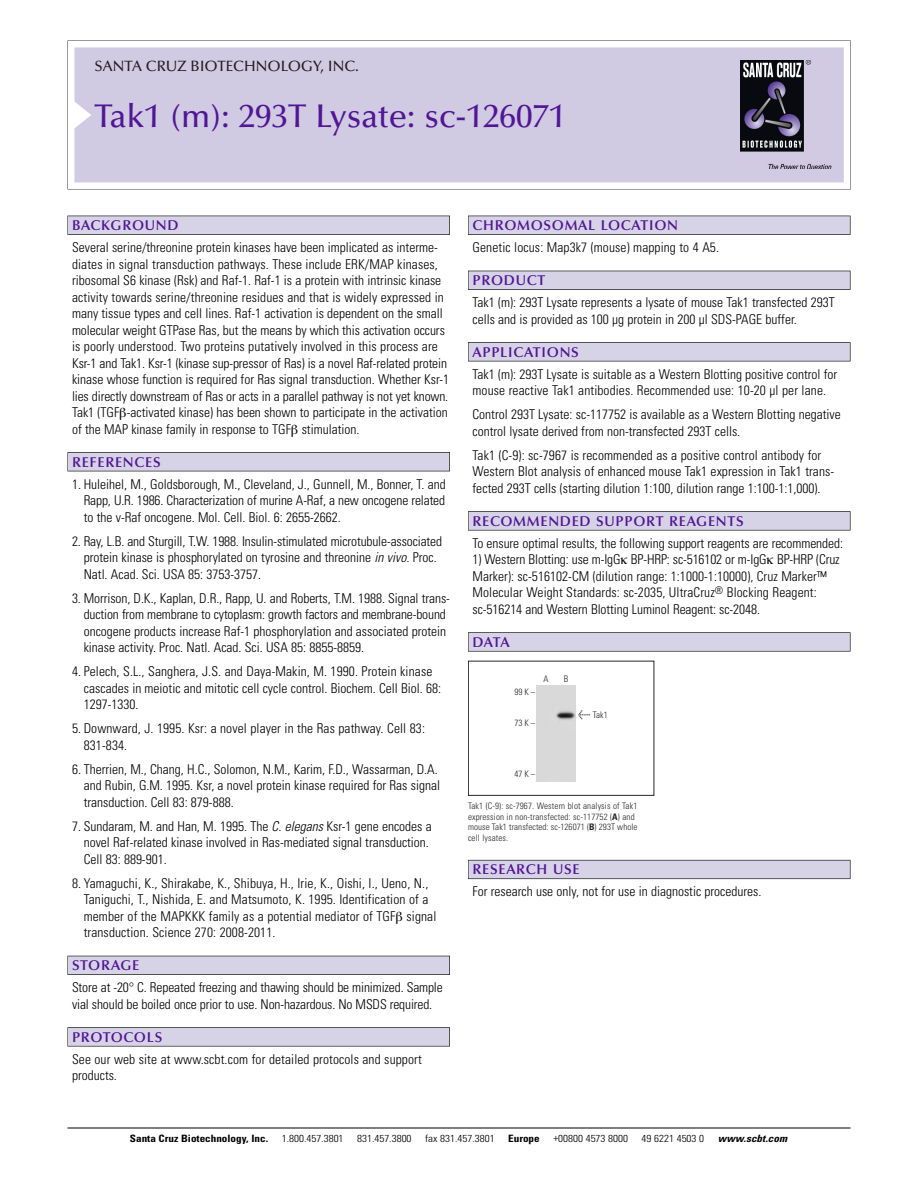
<style>
.page{position:relative;width:918px;height:1188px;background:#fff}
.page>*{position:absolute;margin:0;border:0;box-sizing:border-box;transform-origin:0 0}
.t1{font:500 33px "Optima";color:#511695}
.t2{font:500 15px "Optima";color:#231f20}
.t3{font:600 14.25px "Optima";letter-spacing:.05em;color:#511695}
.t4{font:300 condensed 13.5px/16.5px "Univers";color:#000}
.t5{font:300 condensed 10.2px "Univers";color:#000;scale:1.1 1}
.t6{font:700 condensed 10.2px "Univers";color:#000;scale:1.1 1}
.t7{font:italic 700 condensed 10.2px "Univers";letter-spacing:.005em;color:#000;scale:1.1 1}
.t8{font:9px/10.5px "Univers Condensed Light+GJAFGC";letter-spacing:.015em;color:#272627}
.s1{font-style:italic}
.s2{font-family:"Meta Plus Book Roman+GJPMED";font-size:10.5px}
.s3{font-family:"Univers Condensed Bold+LROFAO"}
</style>
<div class="page">
<svg style="left:68px;top:40px;width:783px;height:149px"></svg>
<div style="left:74px;top:47px;width:770px;height:135px;background:#d1cae3"></div>
<img style="left:741px;top:60px;width:90px;height:108px">
<div style="left:68px;top:216px;width:382px;height:19px;background:#525155"></div>
<div style="left:68px;top:216px;width:381px;height:18px;background:#d7d3e7"></div>
<div style="left:68px;top:452px;width:382px;height:19px;background:#525155"></div>
<div style="left:68px;top:453px;width:381px;height:18px;background:#d7d3e7"></div>
<div style="left:68px;top:956px;width:382px;height:19px;background:#525158"></div>
<div style="left:68px;top:956px;width:381px;height:18px;background:#d7d3e7"></div>
<div style="left:68px;top:1027px;width:382px;height:19px;background:#575759"></div>
<div style="left:68px;top:1028px;width:381px;height:18px;background:#d7d3e7"></div>
<hr style="left:68px;top:1128px;width:782px;height:1px;background:#000">
<div style="left:468px;top:216px;width:382px;height:19px;background:#525155"></div>
<div style="left:468px;top:216px;width:382px;height:18px;background:#d7d3e7"></div>
<div style="left:468px;top:271px;width:382px;height:19px;background:#515055"></div>
<div style="left:468px;top:271px;width:382px;height:18px;background:#d7d3e7"></div>
<div style="left:468px;top:342px;width:382px;height:19px;background:#545357"></div>
<div style="left:468px;top:343px;width:382px;height:18px;background:#d7d3e7"></div>
<div style="left:468px;top:511px;width:382px;height:19px;background:#575759"></div>
<div style="left:468px;top:512px;width:382px;height:18px;background:#d7d3e7"></div>
<svg style="left:468px;top:632px;width:382px;height:20px"></svg>
<div style="left:468px;top:633px;width:382px;height:18px;background:#d7d3e7"></div>
<div style="left:468px;top:860px;width:382px;height:19px;background:#66646e"></div>
<div style="left:468px;top:860px;width:382px;height:18px;background:#d7d3e7"></div>
<div style="left:468px;top:661px;width:186px;height:135px;border:1px solid #272627"></div>
<div style="left:536px;top:686px;width:40px;height:96px;background:#d9d9d9"></div>
<p class="t2" style="left:94px;top:61px;width:266px">SANTA CRUZ BIOTECHNOLOGY, INC.</p>
<h1 class="t1" style="left:94px;top:103px;width:473px">Tak1 (m): 293T Lysate: sc-126071</h1>
<p class="t3" style="left:72px;top:219px;width:108px">BACKGROUND</p>
<p class="t4" style="left:72px;top:240px;width:379px">Several serine/threonine protein kinases have been implicated as interme&shy;diates in signal transduction pathways. These include ERK/MAP kinases, ribosomal S6 kinase (Rsk) and Raf-1. Raf-1 is a protein with intrinsic kinase activity towards serine/threonine residues and that is widely expressed in many tissue types and cell lines. Raf-1 activation is dependent on the small molecular weight GTPase Ras, but the means by which this activation occurs is poorly understood. Two proteins putatively involved in this process are Ksr-1 and Tak1. Ksr-1 (kinase sup-pressor of Ras) is a novel Raf-related protein kinase whose function is required for Ras signal transduction. Whether Ksr-1 lies directly downstream of Ras or acts in a parallel pathway is not yet known.<br>Tak1 (TGF -activated kinase) has been shown to participate in the activation of the MAP kinase family in response to TGF stimulation.</p>
<p class="t3" style="left:72px;top:456px;width:90px">REFERENCES</p>
<p class="t4" style="left:84px;top:477px;width:363px;text-align:justify;text-indent:-12px">1. Huleihel, M., Goldsborough, M., Cleveland, J., Gunnell, M., Bonner, T. and Rapp, U.R. 1986. Characterization of murine A-Raf, a new oncogene related to the v-Raf oncogene. Mol. Cell. Biol. 6: 2655-2662.</p>
<p class="t4" style="left:84px;top:534px;width:360px;text-indent:-12px">2. Ray, L.B. and Sturgill, T.W. 1988. Insulin-stimulated microtubule-associated protein kinase is phosphorylated on tyrosine and threonine <span class="s1">in vivo.</span> Proc.<br>Natl. Acad. Sci. USA 85: 3753-3757.</p>
<p class="t4" style="left:84px;top:591px;width:368px;text-indent:-12px">3. Morrison, D.K., Kaplan, D.R., Rapp, U. and Roberts, T.M. 1988. Signal trans&shy;duction from membrane to cytoplasm: growth factors and membrane-bound oncogene products increase Raf-1 phosphorylation and associated protein kinase activity. Proc. Natl. Acad. Sci. USA 85: 8855-8859.</p>
<p class="t4" style="left:84px;top:664px;width:359px;text-indent:-12px">4. Pelech, S.L., Sanghera, J.S. and Daya-Makin, M. 1990. Protein kinase cascades in meiotic and mitotic cell cycle control. Biochem. Cell Biol. 68:<br>1297-1330.</p>
<p class="t4" style="left:84px;top:721px;width:343px;text-indent:-12px">5. Downward, J. 1995. Ksr: a novel player in the Ras pathway. Cell 83:<br>831-834.</p>
<p class="t4" style="left:84px;top:762px;width:358px;text-indent:-12px">6. Therrien, M., Chang, H.C., Solomon, N.M., Karim, F.D., Wassarman, D.A. and Rubin, G.M. 1995. Ksr, a novel protein kinase required for Ras signal transduction. Cell 83: 879-888.</p>
<p class="t4" style="left:84px;top:819px;width:350px;text-indent:-12px">7. Sundaram, M. and Han, M. 1995. The <span class="s1">C. elegans</span> Ksr-1 gene encodes a novel Raf-related kinase involved in Ras-mediated signal transduction.<br>Cell 83: 889-901.</p>
<p class="t4" style="left:84px;top:876px;width:354px;text-indent:-12px">8. Yamaguchi, K., Shirakabe, K., Shibuya, H., Irie, K., Oishi, I., Ueno, N., Taniguchi, T., Nishida, E. and Matsumoto, K. 1995. Identification of a member of the MAPKKK family as a potential mediator of TGF signal transduction. Science 270: 2008-2011.</p>
<p class="t3" style="left:72px;top:960px;width:69px">STORAGE</p>
<p class="t4" style="left:72px;top:980px;width:372px">Store at -20° C. Repeated freezing and thawing should be minimized. Sample vial should be boiled once prior to use. Non-hazardous. No MSDS required.</p>
<p class="t3" style="left:72px;top:1031px;width:92px">PROTOCOLS</p>
<p class="t4" style="left:72px;top:1052px;width:351px">See our web site at www.scbt.com for detailed protocols and support products.</p>
<p class="t3" style="left:473px;top:219px;width:207px">CHROMOSOMAL LOCATION</p>
<p class="t4" style="left:473px;top:240px;width:248px">Genetic locus: Map3k7 (mouse) mapping to 4 A5.</p>
<p class="t3" style="left:473px;top:275px;width:74px">PRODUCT</p>
<p class="t4" style="left:473px;top:295px;width:364px">Tak1 (m): 293T Lysate represents a lysate of mouse Tak1 transfected 293T cells and is provided as 100 µg protein in 200 µl SDS-PAGE buffer.</p>
<p class="t3" style="left:473px;top:346px;width:108px">APPLICATIONS</p>
<p class="t4" style="left:473px;top:367px;width:366px">Tak1 (m): 293T Lysate is suitable as a Western Blotting positive control for mouse reactive Tak1 antibodies. Recommended use: 10-20 µl per lane.</p>
<p class="t4" style="left:473px;top:407px;width:370px">Control 293T Lysate: sc-117752 is available as a Western Blotting negative control lysate derived from non-transfected 293T cells.</p>
<p class="t4" style="left:473px;top:448px;width:363px">Tak1 (C-9): sc-7967 is recommended as a positive control antibody for<br>Western Blot analysis of enhanced mouse Tak1 expression in Tak1 trans&shy;fected 293T cells (starting dilution 1:100, dilution range 1:100-1:1,000).</p>
<p class="t3" style="left:473px;top:515px;width:273px">RECOMMENDED SUPPORT REAGENTS</p>
<p class="t4" style="left:473px;top:536px;width:372px">To ensure optimal results, the following support reagents are recommended:</p>
<p class="t4" style="left:473px;top:552px;width:369px">1) Western Blotting: use m-IgG BP-HRP: sc-516102 or m-IgG BP-HRP (Cruz Marker): sc-516102-CM (dilution range: 1:1000-1:10000), Cruz Marker™ Molecular Weight Standards: sc-2035, UltraCruz<sup>®</sup> Blocking Reagent: sc-516214 and Western Blotting Luminol Reagent: sc-2048.</p>
<p class="t3" style="left:473px;top:636px;width:39px">DATA</p>
<p class="t8" style="left:514px;top:687px;width:22px">99K–</p>
<p class="t8" style="left:514px;top:719px;width:22px">73K–</p>
<p class="t8" style="left:543px;top:675px;width:7px">A</p>
<p class="t8" style="left:564px;top:675px;width:6px">B</p>
<p class="t8" style="left:578px;top:711px;width:31px"><span class="s2">&lt;</span> Tak1</p>
<p class="t8" style="left:514px;top:769px;width:22px">47K–</p>
<p class="t8" style="left:468px;top:802px;width:171px">Tak1 (C-9): sc-7967. Western blot analysis of Tak1 expression in non-transfected: sc-117752 (<span class="s3">A</span>) and mouse Tak1 transfected: sc-126071 (<span class="s3">B</span>) 293T whole cell lysates.</p>
<p class="t3" style="left:473px;top:864px;width:109px">RESEARCH USE</p>
<p class="t4" style="left:473px;top:884px;width:290px">For research use only, not for use in diagnostic procedures.</p>
<p class="t6" style="left:130px;top:1135px;width:127px">Santa Cruz Biotechnology, Inc.</p>
<p class="t5" style="left:282px;top:1135px;width:58px">1.800.457.3801</p>
<p class="t5" style="left:357px;top:1135px;width:51px">831.457.3800</p>
<p class="t5" style="left:425px;top:1135px;width:65px">fax 831.457.3801</p>
<p class="t6" style="left:508px;top:1135px;width:30px">Europe</p>
<p class="t5" style="left:553px;top:1135px;width:69px">+00800 4573 8000</p>
<p class="t5" style="left:642px;top:1135px;width:58px">49 6221 4503 0</p>
<p class="t7" style="left:718px;top:1135px;width:64px">www.scbt.com</p>
</div>
